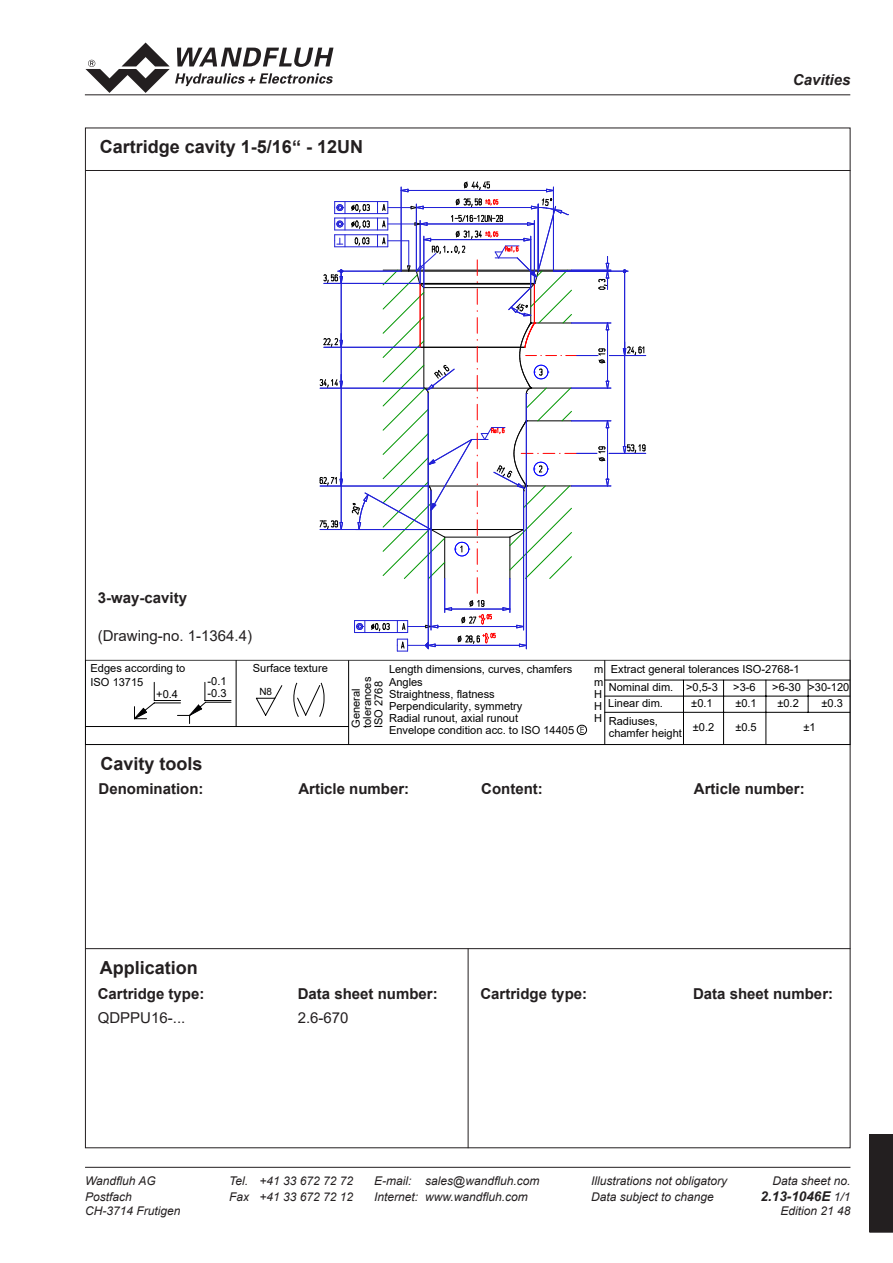
<style>
.page{position:relative;width:893px;height:1263px;background:#fff}
.page>*{position:absolute;margin:0;border:0;box-sizing:border-box;transform-origin:0 0}
.Titel{font:700 18px "Arial";color:#231f20}
.Fliesstext{font:700 15px "Arial";color:#231f20}
.Fliesstext-2{font:15px "Arial";color:#231f20}
.t1{font:italic 700 15px "Arial";color:#231f20}
.t2{font:italic 700 13.5px "Arial";color:#231f20}
.t3{font:italic 12px "Arial";color:#231f20}
.t4{font:11.1px/12.1px "Arial";color:#000001}
.t5{font:9.9px "Arial";color:#000001}
.t6{font:8.55px "Century Gothic";color:#000001}
.s1{font-weight:400;font-size:12px}
</style>
<div class="page">
<hr style="left:85px;top:170px;width:765px;height:1px;background:#231f20">
<hr style="left:85px;top:948px;width:765px;height:1px;background:#231f20">
<hr style="left:468px;top:948px;width:1px;height:200px;background:#231f20">
<hr style="left:85px;top:94px;width:765px;height:1px;background:#231f20">
<hr style="left:85px;top:1167px;width:765px;height:1px;background:#231f20">
<div style="left:870px;top:1134px;width:23px;height:98px;background:#231f20"></div>
<svg style="left:85px;top:43px;width:248px;height:50px"></svg>
<hr style="left:355px;top:632px;width:53px;height:1px;background:#2121d7">
<hr style="left:355px;top:620px;width:53px;height:1px;background:#2121d7">
<svg style="left:354px;top:620px;width:36px;height:12px"></svg>
<hr style="left:401px;top:187px;width:1px;height:83px;background:#2121d7">
<svg style="left:401px;top:189px;width:8px;height:3px"></svg>
<hr style="left:553px;top:187px;width:1px;height:83px;background:#2121d7">
<svg style="left:546px;top:189px;width:7px;height:3px"></svg>
<hr style="left:408px;top:190px;width:139px;height:1px;background:#2121d7">
<hr style="left:571px;top:388px;width:40px;height:1px;background:#2121d7">
<hr style="left:571px;top:323px;width:40px;height:1px;background:#2121d7">
<hr style="left:444px;top:578px;width:1px;height:34px;background:#2121d7">
<svg style="left:445px;top:607px;width:7px;height:4px"></svg>
<hr style="left:510px;top:578px;width:1px;height:34px;background:#2121d7">
<svg style="left:503px;top:607px;width:7px;height:4px"></svg>
<hr style="left:452px;top:609px;width:51px;height:1px;background:#2121d7">
<hr style="left:431px;top:491px;width:1px;height:139px;background:#2121d7">
<svg style="left:397px;top:620px;width:42px;height:12px"></svg>
<hr style="left:523px;top:491px;width:1px;height:139px;background:#2121d7">
<svg style="left:516px;top:625px;width:7px;height:3px"></svg>
<hr style="left:438px;top:626px;width:79px;height:1px;background:#2121d7">
<hr style="left:428px;top:393px;width:1px;height:256px;background:#2121d7">
<svg style="left:397px;top:639px;width:39px;height:13px"></svg>
<hr style="left:526px;top:393px;width:1px;height:256px;background:#2121d7">
<svg style="left:519px;top:644px;width:7px;height:3px"></svg>
<hr style="left:435px;top:645px;width:84px;height:1px;background:#2121d7">
<hr style="left:571px;top:486px;width:40px;height:1px;background:#2121d7">
<hr style="left:571px;top:421px;width:40px;height:1px;background:#2121d7">
<hr style="left:609px;top:355px;width:37px;height:1px;background:#2121d7">
<hr style="left:553px;top:271px;width:75px;height:1px;background:#2121d7">
<hr style="left:609px;top:453px;width:37px;height:1px;background:#2121d7">
<hr style="left:624px;top:271px;width:1px;height:176px;background:#2121d7">
<hr style="left:571px;top:270px;width:40px;height:1px;background:#2121d7">
<svg style="left:464px;top:181px;width:26px;height:9px"></svg>
<svg style="left:469px;top:600px;width:16px;height:7px"></svg>
<svg style="left:461px;top:614px;width:31px;height:11px"></svg>
<svg style="left:457px;top:633px;width:39px;height:11px"></svg>
<svg style="left:623px;top:342px;width:22px;height:13px"></svg>
<svg style="left:623px;top:444px;width:23px;height:9px"></svg>
<svg style="left:319px;top:198px;width:290px;height:395px"></svg>
<svg style="left:85px;top:660px;width:765px;height:85px"></svg>
<p class="Titel" style="left:100px;top:134px;width:265px">Cartridge cavity 1-5/16“ - 12UN</p>
<p class="Fliesstext" style="left:98px;top:587px;width:91px">3-way-cavity</p>
<p class="Fliesstext-2" style="left:98px;top:625px;width:156px">(Drawing-no. 1-1364.4)</p>
<h2 class="t1" style="left:793px;top:69px;width:59px">Cavities</h2>
<p class="t4" style="left:253px;top:662px;width:77px">Surface texture</p>
<p class="t4" style="left:389px;top:663px;width:187px">Length dimensions, curves, chamfers<br>Angles<br>Straightness, flatness<br>Perpendicularity, symmetry<br>Radial runout, axial runout<br>Envelope condition acc. to ISO 14405</p>
<p class="t4" style="left:91px;top:662px;width:96px;line-height:13.4px">Edges according to<br>ISO 13715</p>
<p class="t4" style="left:594px;top:663px;width:11px;text-align:justify">m m H H H</p>
<p class="t4" style="left:611px;top:663px;width:190px">Extract general tolerances ISO-2768-1</p>
<p class="t4" style="left:208px;top:675px;width:21px">-0.1 -0.3</p>
<p class="t4" style="left:350px;top:728px;width:53px;line-height:11.2px;rotate:-90deg">General tolerances<br>ISO 2768</p>
<p class="t4" style="left:686px;top:681px;width:33px">&gt;0,5-3</p>
<p class="t4" style="left:733px;top:681px;width:24px">&gt;3-6</p>
<p class="t4" style="left:772px;top:681px;width:79px">&gt;6-30 &gt;30-120</p>
<p class="t4" style="left:609px;top:681px;width:66px">Nominal dim.</p>
<p class="t4" style="left:156px;top:688px;width:23px">+0.4</p>
<p class="t5" style="left:259px;top:684px;width:14px">N8</p>
<p class="t4" style="left:691px;top:697px;width:23px">±0.1</p>
<p class="t4" style="left:735px;top:697px;width:23px">±0.1</p>
<p class="t4" style="left:777px;top:697px;width:23px">±0.2</p>
<p class="t4" style="left:821px;top:697px;width:23px">±0.3</p>
<p class="t4" style="left:608px;top:697px;width:56px">Linear dim.</p>
<p class="t4" style="left:609px;top:715px;width:75px">Radiuses, chamfer height</p>
<p class="t4" style="left:693px;top:721px;width:23px">±0.2</p>
<p class="t4" style="left:735px;top:721px;width:23px">±0.5</p>
<p class="t4" style="left:803px;top:721px;width:14px">±1</p>
<p class="t6" style="left:580px;top:724px;width:6px">E</p>
<h1 class="Titel" style="left:101px;top:751px;width:104px">Cavity tools</h1>
<h2 class="Fliesstext" style="left:99px;top:778px;width:106px">Denomination:</h2>
<h2 class="Fliesstext" style="left:298px;top:778px;width:112px">Article number:</h2>
<h2 class="Fliesstext" style="left:481px;top:778px;width:63px">Content:</h2>
<h2 class="Fliesstext" style="left:694px;top:778px;width:112px">Article number:</h2>
<h1 class="Titel" style="left:100px;top:955px;width:100px">Application</h1>
<h2 class="Fliesstext" style="left:98px;top:983px;width:108px">Cartridge type:</h2>
<h2 class="Fliesstext" style="left:298px;top:983px;width:142px">Data sheet number:</h2>
<h2 class="Fliesstext" style="left:480px;top:983px;width:108px">Cartridge type:</h2>
<h2 class="Fliesstext" style="left:693px;top:983px;width:142px">Data sheet number:</h2>
<p class="Fliesstext-2" style="left:98px;top:1007px;width:89px">QDPPU16-...</p>
<p class="Fliesstext-2" style="left:298px;top:1007px;width:52px">2.6-670</p>
<p class="t3" style="left:85px;top:1172px;width:72px">Wandfluh AG</p>
<p class="t3" style="left:229px;top:1172px;width:125px">Tel. +41 33 672 72 72</p>
<p class="t3" style="left:374px;top:1172px;width:167px">E-mail: sales@wandfluh.com</p>
<p class="t3" style="left:591px;top:1172px;width:138px">Illustrations not obligatory</p>
<p class="t3" style="left:772px;top:1172px;width:80px">Data sheet no.</p>
<p class="t3" style="left:85px;top:1189px;width:48px">Postfach</p>
<p class="t3" style="left:229px;top:1189px;width:125px">Fax +41 33 672 72 12</p>
<p class="t3" style="left:374px;top:1189px;width:155px">Internet: www.wandfluh.com</p>
<p class="t3" style="left:591px;top:1189px;width:124px">Data subject to change</p>
<p class="t2" style="left:761px;top:1187px;width:91px">2.13-1046E <span class="s1">1/1</span></p>
<p class="t3" style="left:85px;top:1203px;width:97px">CH-3714 Frutigen</p>
<p class="t3" style="left:780px;top:1203px;width:72px">Edition 21 48</p>
</div>
